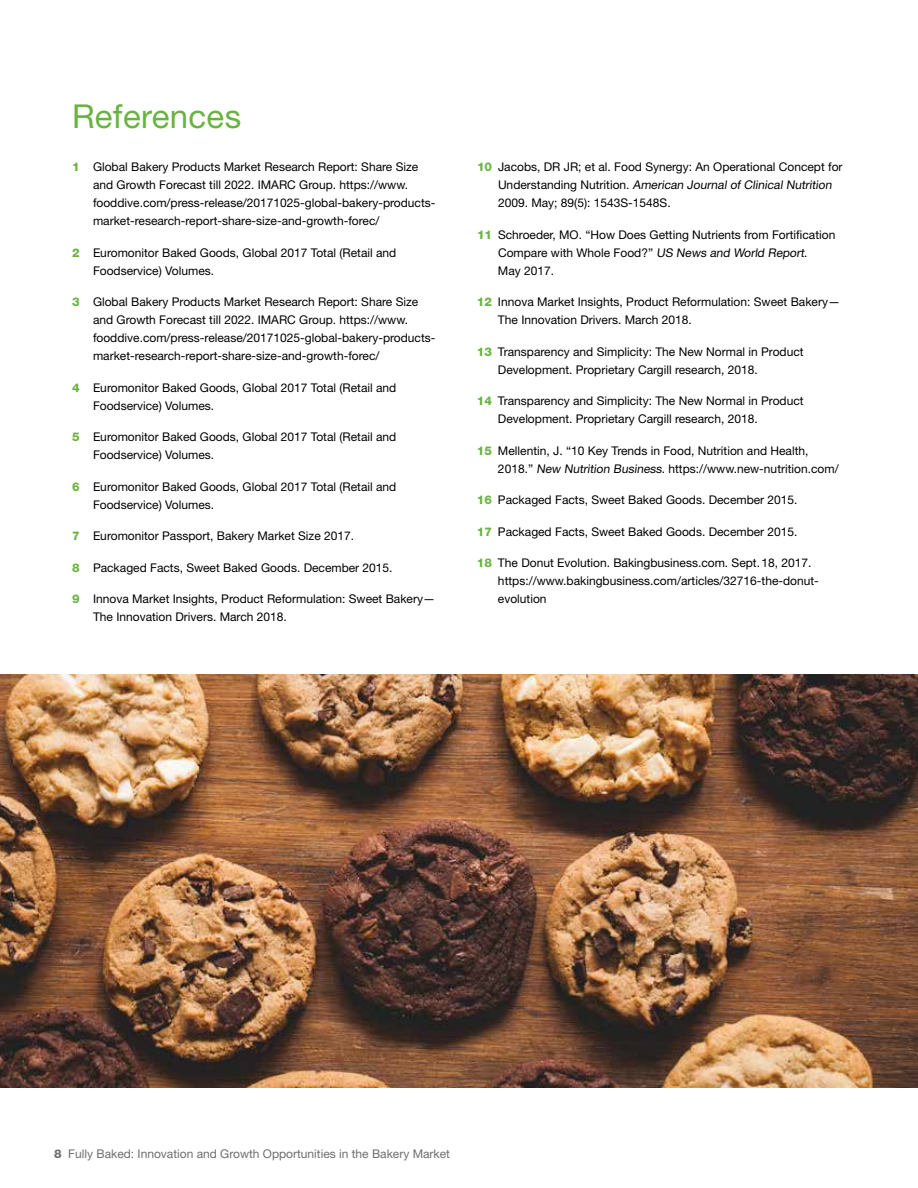
<style>
.page{position:relative;width:918px;height:1188px;background:#fff}
.page>*{position:absolute;margin:0;border:0;box-sizing:border-box;transform-origin:0 0}
.t1{font:33px "Helvetica Neue";letter-spacing:.01em;color:#6ab341}
.t2{font:12px/18px "Helvetica Neue";color:#000}
.t3{font:12px "Helvetica Neue";color:#6d6e71}
.s1{font-weight:800;color:#6ab341}
.s2{font-weight:800}
</style>
<div class="page">
<img style="left:0;top:675px;width:918px;height:412px">
<h1 class="t1" style="left:72px;top:96px;width:171px">References</h1>
<p class="t2" style="left:93px;top:158px;width:344px;text-indent:-21px"><span class="s1">1</span> Global Bakery Products Market Research Report: Share Size and Growth Forecast till 2022. IMARC Group. https://www. fooddive.com/press-release/20171025-global-bakery-products&shy;market-research-report-share-size-and-growth-forec/</p>
<p class="t2" style="left:93px;top:244px;width:305px;text-indent:-21px"><span class="s1">2</span> Euromonitor Baked Goods, Global 2017 Total (Retail and<br>Foodservice) Volumes.</p>
<p class="t2" style="left:93px;top:293px;width:344px;text-indent:-21px"><span class="s1">3</span> Global Bakery Products Market Research Report: Share Size and Growth Forecast till 2022. IMARC Group. https://www. fooddive.com/press-release/20171025-global-bakery-products&shy;market-research-report-share-size-and-growth-forec/</p>
<p class="t2" style="left:93px;top:379px;width:305px;text-indent:-21px"><span class="s1">4</span> Euromonitor Baked Goods, Global 2017 Total (Retail and<br>Foodservice) Volumes.</p>
<p class="t2" style="left:93px;top:428px;width:305px;text-indent:-21px"><span class="s1">5</span> Euromonitor Baked Goods, Global 2017 Total (Retail and<br>Foodservice) Volumes.</p>
<p class="t2" style="left:93px;top:478px;width:305px;text-indent:-21px"><span class="s1">6</span> Euromonitor Baked Goods, Global 2017 Total (Retail and<br>Foodservice) Volumes.</p>
<p class="t2" style="left:72px;top:527px;width:284px"><span class="s1">7</span> Euromonitor Passport, Bakery Market Size 2017.</p>
<p class="t2" style="left:72px;top:559px;width:322px"><span class="s1">8</span> Packaged Facts, Sweet Baked Goods. December 2015.</p>
<p class="t2" style="left:93px;top:590px;width:344px;text-indent:-21px"><span class="s1">9</span> Innova Market Insights, Product Reformulation: Sweet Bakery—<br>The Innovation Drivers. March 2018.</p>
<p class="t2" style="left:498px;top:158px;width:346px;text-indent:-21px"><span class="s1">10</span> Jacobs, DR JR; et al. Food Synergy: An Operational Concept for<br>U n d e rst a n d i n g N u t r i t i o n . American Journal of Clinical Nutrition<br>2009. May; 89(5): 1543S-1548S.</p>
<p class="t2" style="left:498px;top:226px;width:339px;text-indent:-21px"><span class="s1">11</span> Schroeder, MO. “How Does Getting Nutrients from Fortification<br>Compare with Whole Food?” US News and World Report.<br>May 2017.</p>
<p class="t2" style="left:498px;top:293px;width:344px;text-indent:-21px"><span class="s1">12</span> Innova Market Insights, Product Reformulation: Sweet Bakery—<br>The Innovation Drivers. March 2018.</p>
<p class="t2" style="left:498px;top:343px;width:307px;text-indent:-21px"><span class="s1">13</span> Transparency and Simplicity: The New Normal in Product<br>Development. Proprietary Cargill research, 2018.</p>
<p class="t2" style="left:498px;top:392px;width:307px;text-indent:-21px"><span class="s1">14</span> Transparency and Simplicity: The New Normal in Product<br>Development. Proprietary Cargill research, 2018.</p>
<p class="t2" style="left:498px;top:442px;width:342px;text-indent:-21px"><span class="s1">15</span> Mellentin, J. “10 Key Trends in Food, Nutrition and Health,<br>2018.” New Nutrition Business. https://www.new-nutrition.com/</p>
<p class="t2" style="left:477px;top:491px;width:322px"><span class="s1">16</span> Packaged Facts, Sweet Baked Goods. December 2015.</p>
<p class="t2" style="left:477px;top:523px;width:322px"><span class="s1">17</span> Packaged Facts, Sweet Baked Goods. December 2015.</p>
<p class="t2" style="left:498px;top:554px;width:322px;text-indent:-21px"><span class="s1">18</span> The Donut Evolution. Bakingbusiness.com. Sept. 18, 2017. https://www.bakingbusiness.com/articles/32716-the-donut&shy;evolution</p>
<p class="t3" style="left:54px;top:1147px;width:398px"><span class="s2">8</span> Fully Baked: Innovation and Growth Opportunities in the Bakery Market</p>
</div>
